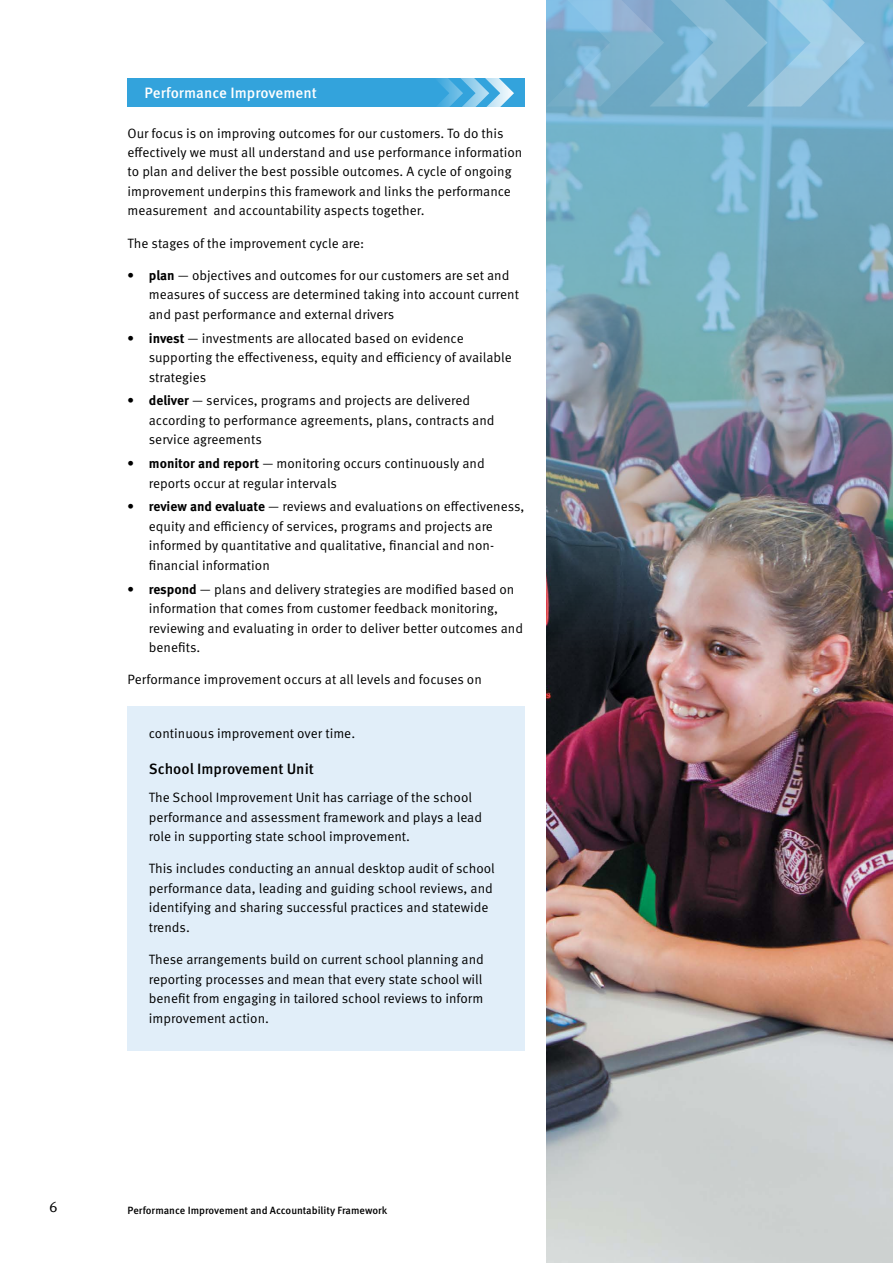
<style>
.page{position:relative;width:893px;height:1263px;background:#fff}
.page>*{position:absolute;margin:0;border:0;box-sizing:border-box;transform-origin:0 0}
.t1{font:500 15px "Meta OT";color:#fff}
.t2{font:500 15px "Meta OT";color:#000}
.t3{font:15px "Meta OT Norm";color:#000}
.t4{font:13.5px/19.5px "Meta OT Norm";color:#000}
.t5{font:500 10.5px "Meta OT";color:#000}
.s1{font-family:"Meta OT";font-weight:700}
</style>
<div class="page">
<img style="left:546px;top:655px;width:347px;height:608px">
<img style="left:546px;top:0;width:347px;height:655px">
<svg style="left:546px;top:0;width:319px;height:107px;background:#83b8d5"></svg>
<div style="left:128px;top:79px;width:397px;height:28px;background:#33a3dc"></div>
<svg style="left:433px;top:78px;width:81px;height:29px"></svg>
<div style="left:128px;top:706px;width:397px;height:344px;background:#e1eef9"></div>
<p class="t1" style="left:145px;top:84px;width:174px">Performance Improvement</p>
<p class="t4" style="left:128px;top:123px;width:396px">Our focus is on improving outcomes for our customers. To do this effectively we must all understand and use performance information to plan and deliver the best possible outcomes. A cycle of ongoing improvement underpins this framework and links the performance measurement and accountability aspects together.</p>
<p class="t4" style="left:128px;top:233px;width:238px">The stages of the improvement cycle are:</p>
<p class="t4" style="left:149px;top:266px;width:372px;text-indent:-21px"><span class="s1">• plan</span> — objectives and outcomes for our customers are set and measures of success are determined taking into account current and past performance and external drivers</p>
<p class="t4" style="left:149px;top:328px;width:364px;text-indent:-21px"><span class="s1">• invest</span> — investments are allocated based on evidence supporting the effectiveness, equity and efficiency of available strategies</p>
<p class="t4" style="left:149px;top:391px;width:347px;text-indent:-21px"><span class="s1">• deliver</span> — services, programs and projects are delivered according to performance agreements, plans, contracts and service agreements</p>
<p class="t4" style="left:149px;top:454px;width:337px;text-indent:-21px"><span class="s1">• monitor and report</span> — monitoring occurs continuously and reports occur at regular intervals</p>
<p class="t4" style="left:149px;top:497px;width:377px;text-indent:-21px"><span class="s1">• review and evaluate</span> — reviews and evaluations on effectiveness, equity and efficiency of services, programs and projects are informed by quantitative and qualitative, financial and non&shy;financial information</p>
<p class="t4" style="left:149px;top:579px;width:376px;text-indent:-21px"><span class="s1">• respond</span> — plans and delivery strategies are modified based on information that comes from customer feedback monitoring, reviewing and evaluating in order to deliver better outcomes and benefits.</p>
<p class="t4" style="left:128px;top:670px;width:356px">Performance improvement occurs at all levels and focuses on</p>
<p class="t4" style="left:149px;top:723px;width:208px">continuous improvement over time.</p>
<p class="t2" style="left:149px;top:759px;width:167px">School Improvement Unit</p>
<p class="t4" style="left:149px;top:788px;width:335px">The School Improvement Unit has carriage of the school performance and assessment framework and plays a lead role in supporting state school improvement.</p>
<p class="t4" style="left:149px;top:859px;width:348px">This includes conducting an annual desktop audit of school performance data, leading and guiding school reviews, and identifying and sharing successful practices and statewide trends.</p>
<p class="t4" style="left:149px;top:950px;width:337px;text-align:justify">These arrangements build on current school planning and reporting processes and mean that every state school will benefit from engaging in tailored school reviews to inform improvement action.</p>
<p class="t3" style="left:49px;top:1197px;width:10px">6</p>
<p class="t5" style="left:128px;top:1203px;width:261px">Performance Improvement and Accountability Framework</p>
</div>
